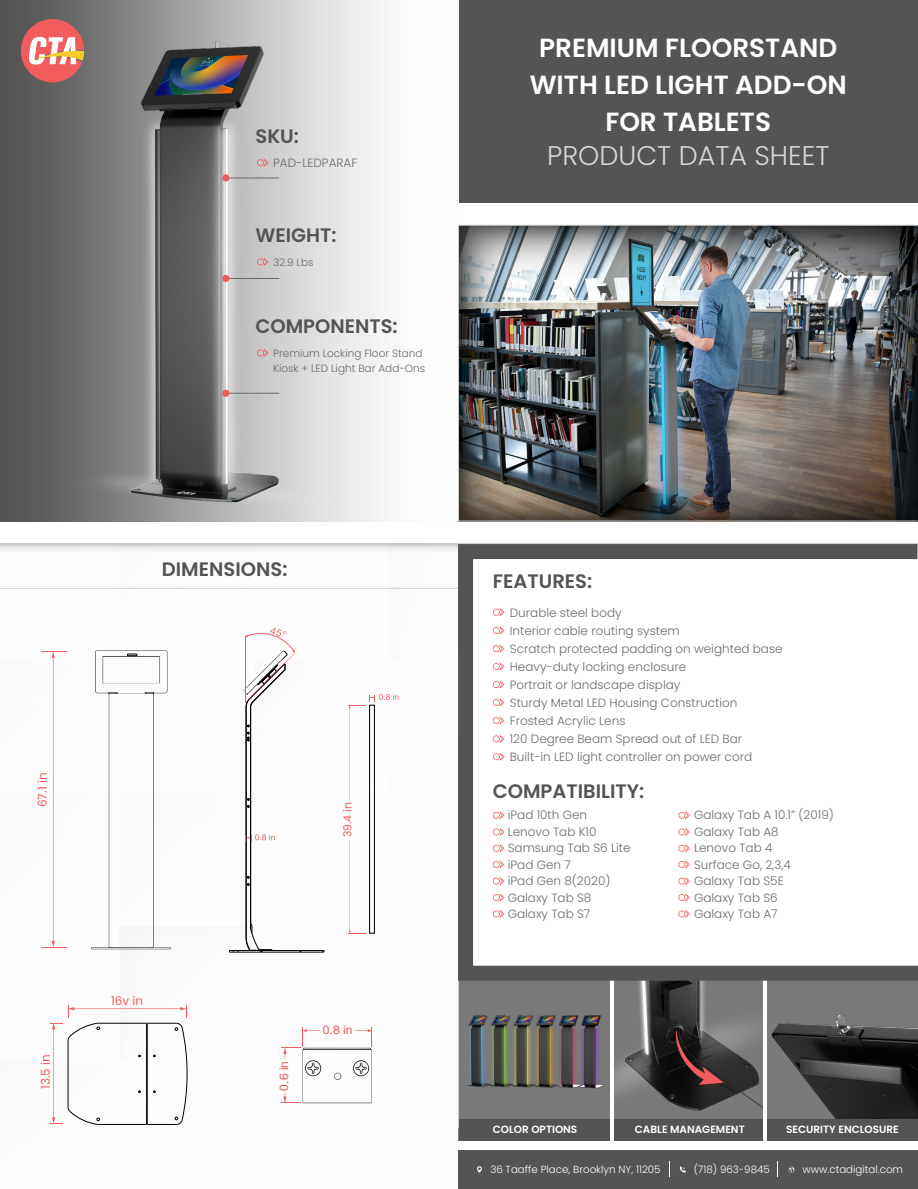
<style>
.page{position:relative;width:918px;height:1189px;background:#fff}
.page>*{position:absolute;margin:0;border:0;box-sizing:border-box;transform-origin:0 0}
.t1{font:300 27px "Poppins";color:#d8d8d8}
.t2{font:600 26.25px/37px "Poppins";color:#fff;text-align:center}
.t3{font:600 19.5px "Poppins";color:#545454}
.t4{font:12.15px "Helvetica";color:#f25c5d}
.t5{font:300 12px/16.5px "Poppins";color:#6b6b6b}
.t6{font:12px "Poppins";color:#f25c5d}
.t7{font:10.95px "Poppins";color:#f25c5d}
.t8{font:300 10.5px/15px "Poppins";color:#6b6b6b}
.t9{font:600 10.5px "Poppins";color:#fff}
.t10{font:300 10.35px "Poppins";color:#fff}
</style>
<div class="page">
<div style="left:0;top:0;width:458px;height:521px;background:linear-gradient(to right,#505050,#fff)"></div>
<svg style="left:0;top:544px;width:41px;height:6px"></svg>
<div style="left:459px;top:1150px;width:459px;height:39px;background:#545454"></div>
<svg style="left:679px;top:1166px;width:7px;height:7px"></svg>
<svg style="left:477px;top:1166px;width:5px;height:6px"></svg>
<svg style="left:789px;top:1166px;width:6px;height:7px"></svg>
<svg style="left:669px;top:1161px;width:1px;height:15px"></svg>
<svg style="left:777px;top:1161px;width:1px;height:15px"></svg>
<svg style="left:21px;top:19px;width:63px;height:63px;background:#c46d6e"></svg>
<div style="left:459px;top:980px;width:153px;height:160px;background:#7a7a7a"></div>
<img style="left:467px;top:1014px;width:136px;height:75px">
<div style="left:459px;top:1119px;width:152px;height:21px;background:#545454"></div>
<img style="left:614px;top:988px;width:149px;height:131px">
<div style="left:612px;top:1119px;width:153px;height:21px;background:#545454"></div>
<img style="left:767px;top:988px;width:151px;height:131px">
<div style="left:766px;top:1119px;width:152px;height:21px;background:#545454"></div>
<hr style="left:610px;top:980px;width:3px;height:160px;background:#fff">
<hr style="left:763px;top:980px;width:4px;height:160px;background:#fff">
<hr style="left:0;top:588px;width:459px;height:1px;background:#cecece">
<img style="left:527px;top:292px;width:322px;height:162px">
<img style="left:460px;top:292px;width:67px;height:162px">
<img style="left:460px;top:454px;width:389px;height:65px">
<img style="left:460px;top:227px;width:389px;height:65px">
<img style="left:849px;top:227px;width:67px;height:292px">
<div style="left:458px;top:225px;width:460px;height:296px;border:1px solid #cecece"></div>
<div style="left:459px;top:0;width:459px;height:203px;background:#545454"></div>
<hr style="left:458px;top:544px;width:1px;height:583px;background:#cecece">
<svg style="left:451px;top:543px;width:467px;height:445px"></svg>
<img style="left:33px;top:41px;width:406px;height:463px">
<svg style="left:493px;top:735px;width:11px;height:7px"></svg>
<svg style="left:493px;top:753px;width:12px;height:7px"></svg>
<svg style="left:493px;top:717px;width:11px;height:7px"></svg>
<svg style="left:493px;top:699px;width:11px;height:7px"></svg>
<svg style="left:493px;top:681px;width:11px;height:7px"></svg>
<svg style="left:493px;top:663px;width:11px;height:7px"></svg>
<svg style="left:493px;top:645px;width:11px;height:7px"></svg>
<svg style="left:493px;top:627px;width:11px;height:7px"></svg>
<svg style="left:493px;top:608px;width:11px;height:8px"></svg>
<svg style="left:493px;top:811px;width:11px;height:8px"></svg>
<svg style="left:493px;top:828px;width:11px;height:8px"></svg>
<svg style="left:493px;top:844px;width:11px;height:8px"></svg>
<svg style="left:493px;top:860px;width:11px;height:8px"></svg>
<svg style="left:493px;top:877px;width:11px;height:8px"></svg>
<svg style="left:493px;top:894px;width:11px;height:7px"></svg>
<svg style="left:493px;top:910px;width:11px;height:8px"></svg>
<svg style="left:678px;top:811px;width:12px;height:8px"></svg>
<svg style="left:678px;top:828px;width:12px;height:8px"></svg>
<svg style="left:678px;top:844px;width:12px;height:8px"></svg>
<svg style="left:678px;top:860px;width:12px;height:8px"></svg>
<svg style="left:678px;top:877px;width:12px;height:8px"></svg>
<svg style="left:678px;top:894px;width:12px;height:7px"></svg>
<svg style="left:678px;top:910px;width:12px;height:8px"></svg>
<svg style="left:41px;top:544px;width:418px;height:581px"></svg>
<svg style="left:257px;top:159px;width:12px;height:7px"></svg>
<hr style="left:226px;top:178px;width:53px;height:1px;background:#6b6b6b">
<div style="left:222px;top:174px;width:7px;height:8px;background:#f25c5d;border-radius:50%"></div>
<hr style="left:226px;top:278px;width:53px;height:1px;background:#6b6b6b">
<div style="left:222px;top:275px;width:7px;height:7px;background:#f25c5d;border-radius:50%"></div>
<svg style="left:257px;top:258px;width:12px;height:8px"></svg>
<hr style="left:226px;top:393px;width:53px;height:1px;background:#6b6b6b">
<div style="left:222px;top:390px;width:7px;height:7px;background:#f25c5d;border-radius:50%"></div>
<svg style="left:257px;top:349px;width:12px;height:8px"></svg>
<h3 class="t3" style="left:256px;top:125px;width:45px">SKU:</h3>
<p class="t5" style="left:273px;top:154px;width:86px">PAD-LEDPARAF</p>
<h3 class="t3" style="left:256px;top:224px;width:83px">WEIGHT:</h3>
<p class="t8" style="left:273px;top:255px;width:42px">32.9 Lbs</p>
<h3 class="t3" style="left:256px;top:315px;width:144px">COMPONENTS:</h3>
<p class="t8" style="left:273px;top:346px;width:154px">Premium Locking Floor Stand<br>Kiosk + LED Light Bar Add-Ons</p>
<h2 class="t2" style="left:530px;top:30px;width:319px">PREMIUM FLOORSTAND<br>WITH LED LIGHT ADD-ON<br>FOR TABLETS</h2>
<h1 class="t1" style="left:547px;top:140px;width:284px">PRODUCT DATA SHEET</h1>
<h3 class="t3" style="left:162px;top:558px;width:127px">DIMENSIONS:</h3>
<p class="t6" style="left:36px;top:807px;width:36px;rotate:-90deg">67.1 in</p>
<p class="t6" style="left:39px;top:1089px;width:36px;rotate:-90deg">13.5 in</p>
<p class="t6" style="left:111px;top:994px;width:33px">16v in</p>
<p class="t7" style="left:341px;top:837px;width:37px;rotate:-90deg">39.4 in</p>
<p class="t4" style="left:274px;top:1090px;width:31px;rotate:-90deg">0.6 in</p>
<p class="t4" style="left:323px;top:1020px;width:31px">0.8 in</p>
<h3 class="t3" style="left:493px;top:570px;width:101px">FEATURES:</h3>
<p class="t5" style="left:510px;top:603px;width:274px;line-height:18px">Durable steel body<br>Interior cable routing system<br>Scratch protected padding on weighted base<br>Heavy-duty locking enclosure<br>Portrait or landscape display<br>Sturdy Metal LED Housing Construction<br>Frosted Acrylic Lens<br>120 Degree Beam Spread out of LED Bar<br>Built-in LED light controller on power cord</p>
<h3 class="t3" style="left:493px;top:780px;width:153px">COMPATIBILITY:</h3>
<p class="t5" style="left:508px;top:807px;width:124px">iPad 10th Gen<br>Lenovo Tab K10<br>Samsung Tab S6 Lite iPad Gen 7<br>iPad Gen 8(2020)<br>Galaxy Tab S8<br>Galaxy Tab S7</p>
<p class="t5" style="left:694px;top:807px;width:141px">Galaxy Tab A 10.1” (2019)<br>Galaxy Tab A8<br>Lenovo Tab 4<br>Surface Go, 2,3,4<br>Galaxy Tab S5E<br>Galaxy Tab S6<br>Galaxy Tab A7</p>
<p class="t9" style="left:493px;top:1123px;width:86px">COLOR OPTIONS</p>
<p class="t9" style="left:635px;top:1123px;width:111px">CABLE MANAGEMENT</p>
<p class="t9" style="left:786px;top:1123px;width:114px">SECURITY ENCLOSURE</p>
<p class="t10" style="left:490px;top:1163px;width:172px">36 Taaffe Place, Brooklyn NY, 11205</p>
<p class="t10" style="left:694px;top:1163px;width:78px">(718) 963-9845</p>
<p class="t10" style="left:802px;top:1163px;width:102px">www.ctadigital.com</p>
</div>
